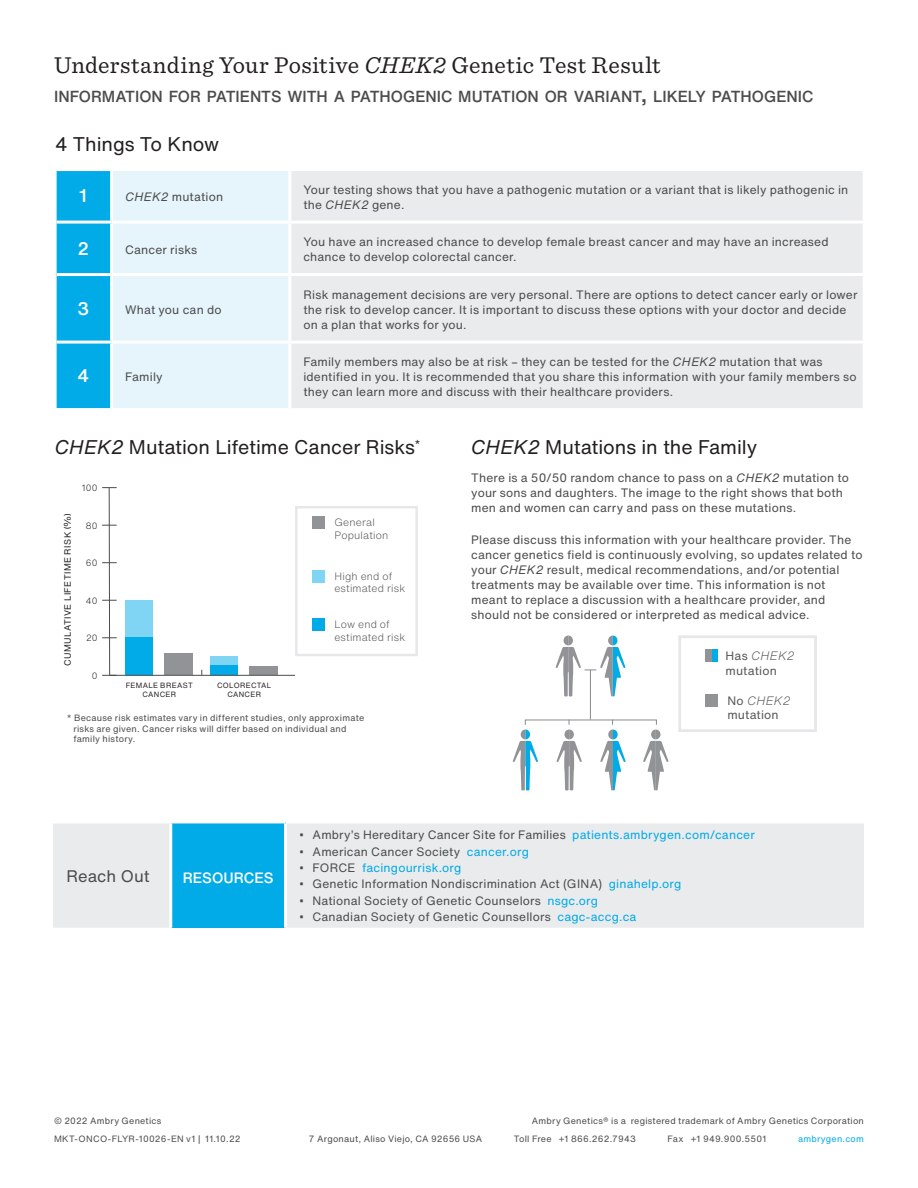
<style>
.page{position:relative;width:918px;height:1188px;background:#fff}
.page>*{position:absolute;margin:0;border:0;box-sizing:border-box;transform-origin:0 0}
.t1{font:24px "Sentinel";letter-spacing:.015em;color:#231f20}
.Black_all_caps_subhe{font:19.5px "Helvetica Now Text";letter-spacing:-.005em;color:#231f20}
.t2{font:500 18px "Helvetica Now Text";color:#fff}
.Black_all_caps_subhe-2{font:16.5px "Helvetica Now Text";color:#4b4c4d}
.t3{font:500 15.75px "Helvetica Now Text";letter-spacing:-.005em;color:#4b4c4d}
.t4{font:500 14.7px "Helvetica Now Text";color:#fff}
.Section_text{font:12px/15px "Helvetica Now Text";letter-spacing:.015em;color:#4b4c4d}
.Body_Copy{font:12px/15px "Helvetica Now Text";letter-spacing:.015em;color:#4b4c4d}
.Main_table_copy{font:12px/14.4px "Helvetica Now Text";letter-spacing:.015em;color:#57585a}
.t5{font:12px "Helvetica Now Text";letter-spacing:.015em;color:#00aae7}
.Main_table_copy-2{font:italic 300 12px "Helvetica Now Text";letter-spacing:.03em;color:#57585a}
.Main_table_copy-3{font:300 10.5px/12.6px "Helvetica Now Text";letter-spacing:.02em;color:#57585a}
.Section_text-2{font:9px/10.8px "Helvetica Now Text";letter-spacing:.025em;color:#4b4c4d}
.Black_all_caps_subhe-3{font:9px "Helvetica Now Text";letter-spacing:.05em;color:#231f20}
.t6{font:9px "Helvetica Now Text";letter-spacing:.025em;color:#00abe7}
.Black_all_caps_subhe-4{font:300 9px "Helvetica Now Text";letter-spacing:.03em;color:#231f20}
.Black_all_caps_subhe-5{font:7.5px/9px "Helvetica Now Text";letter-spacing:.045em;color:#231f20;text-align:center}
.s1{font-style:italic}
.s2{font-size:22.5px}
.s3{font-weight:300;font-style:italic}
.s4{font-weight:400;font-style:normal}
.s5{font-family:"Whitney"}
.s6{color:#00aae7}
.s7{font-family:"Whitney";color:#4b4c4d}
.s8{color:#4b4c4d}
</style>
<div class="page">
<svg style="left:57px;top:171px;width:231px;height:237px;background:#a9e0f5"></svg>
<div style="left:291px;top:171px;width:572px;height:237px;background:#eaebec"></div>
<hr style="left:110px;top:171px;width:3px;height:50px;background:#fff">
<hr style="left:57px;top:221px;width:55px;height:3px;background:#fff">
<hr style="left:112px;top:221px;width:178px;height:3px;background:#fff">
<hr style="left:110px;top:224px;width:3px;height:49px;background:#fff">
<hr style="left:290px;top:221px;width:576px;height:3px;background:#fff">
<hr style="left:57px;top:273px;width:55px;height:3px;background:#fff">
<hr style="left:112px;top:273px;width:178px;height:3px;background:#fff">
<hr style="left:110px;top:276px;width:3px;height:65px;background:#fff">
<hr style="left:290px;top:273px;width:576px;height:3px;background:#fff">
<hr style="left:57px;top:341px;width:55px;height:3px;background:#fff">
<hr style="left:112px;top:341px;width:178px;height:3px;background:#fff">
<hr style="left:110px;top:344px;width:3px;height:64px;background:#fff">
<hr style="left:290px;top:341px;width:576px;height:3px;background:#fff">
<div style="left:53px;top:823px;width:811px;height:105px;background:#eaebec"></div>
<div style="left:171px;top:822px;width:115px;height:106px;background:#00abe7"></div>
<hr style="left:169px;top:823px;width:3px;height:105px;background:#fff">
<hr style="left:284px;top:823px;width:3px;height:105px;background:#fff">
<hr style="left:171px;top:820px;width:115px;height:3px;background:#fff">
<div style="left:678px;top:635px;width:139px;height:97px;border:3px solid #e6e7e9"></div>
<div style="left:705px;top:694px;width:13px;height:12px;background:#919396"></div>
<svg style="left:711px;top:649px;width:7px;height:12px"></svg>
<div style="left:705px;top:649px;width:6px;height:12px;background:#919396"></div>
<hr style="left:590px;top:670px;width:1px;height:50px;background:#898b8e">
<svg style="left:555px;top:636px;width:71px;height:61px"></svg>
<svg style="left:513px;top:719px;width:156px;height:72px"></svg>
<div style="left:125px;top:600px;width:28px;height:76px;background:#80d4f4"></div>
<div style="left:210px;top:656px;width:28px;height:20px;background:#80d4f4"></div>
<div style="left:125px;top:637px;width:28px;height:38px;background:#00abe7"></div>
<div style="left:210px;top:666px;width:28px;height:9px;background:#00abe7"></div>
<div style="left:164px;top:654px;width:29px;height:21px;background:#919396"></div>
<div style="left:249px;top:667px;width:29px;height:8px;background:#919396"></div>
<hr style="left:109px;top:675px;width:186px;height:1px;background:#4b4c4d">
<div style="left:295px;top:506px;width:123px;height:150px;border:2px solid #e6e7e9"></div>
<div style="left:312px;top:570px;width:13px;height:13px;background:#80d4f4"></div>
<div style="left:312px;top:619px;width:13px;height:12px;background:#00abe7"></div>
<div style="left:312px;top:517px;width:12px;height:12px;background:#919396"></div>
<svg style="left:102px;top:487px;width:15px;height:189px"></svg>
<p class="t1" style="left:54px;top:47px;width:608px">Understanding Your Positive <span class="s1">CHEK2</span> Genetic Test Result</p>
<p class="t3" style="left:54px;top:84px;width:761px">INFORMATION FOR PATIENTS WITH A PATHOGENIC MUTATION OR VARIANT<span class="s2">,</span> LIKELY PATHOGENIC</p>
<p class="Black_all_caps_subhe" style="left:55px;top:130px;width:166px">4 Things To Know</p>
<p class="t2" style="left:79px;top:182px;width:10px">1</p>
<p class="Body_Copy" style="left:125px;top:189px;width:100px"><span class="s1">CHEK2</span> mutation</p>
<p class="Body_Copy" style="left:303px;top:181px;width:547px">Your testing shows that you have a pathogenic mutation or a variant that is likely pathogenic in the <span class="s1">CHEK2</span> gene.</p>
<p class="t2" style="left:78px;top:235px;width:13px">2</p>
<p class="Body_Copy" style="left:125px;top:241px;width:74px">Cancer risks</p>
<p class="Body_Copy" style="left:303px;top:234px;width:527px">You have an increased chance to develop female breast cancer and may have an increased chance to develop colorectal cancer.</p>
<p class="t2" style="left:78px;top:295px;width:13px">3</p>
<p class="Body_Copy" style="left:125px;top:301px;width:98px">What you can do</p>
<p class="Body_Copy" style="left:303px;top:286px;width:556px">Risk management decisions are very personal. There are options to detect cancer early or lower the risk to develop cancer. It is important to discuss these options with your doctor and decide on a plan that works for you.</p>
<p class="t2" style="left:78px;top:362px;width:13px">4</p>
<p class="Body_Copy" style="left:125px;top:369px;width:39px">Family</p>
<p class="Body_Copy" style="left:303px;top:354px;width:555px">Family members may also be at risk – they can be tested for the <span class="s1">CHEK2</span> mutation that was identified in you. It is recommended that you share this information with your family members so they can learn more and discuss with their healthcare providers.</p>
<p class="Black_all_caps_subhe" style="left:54px;top:433px;width:368px"><span class="s1">CHEK2</span> Mutation Lifetime Cancer Risks<sup>*</sup></p>
<p class="Black_all_caps_subhe-3" style="left:61px;top:666px;width:154px;rotate:-90deg">CUMULATIVE LIFETIME RISK (%)</p>
<p class="Black_all_caps_subhe-4" style="left:82px;top:482px;width:18px">100</p>
<p class="Black_all_caps_subhe-4" style="left:86px;top:519px;width:13px">80</p>
<p class="Black_all_caps_subhe-4" style="left:86px;top:557px;width:13px">60</p>
<p class="Black_all_caps_subhe-4" style="left:86px;top:594px;width:13px">40</p>
<p class="Black_all_caps_subhe-4" style="left:86px;top:632px;width:13px">20</p>
<p class="Black_all_caps_subhe-4" style="left:92px;top:670px;width:7px">0</p>
<p class="Black_all_caps_subhe-5" style="left:126px;top:681px;width:69px">FEMALE BREAST<br>CANCER</p>
<p class="Black_all_caps_subhe-5" style="left:217px;top:681px;width:56px">COLORECTAL<br>CANCER</p>
<p class="Main_table_copy-3" style="left:334px;top:516px;width:55px">General<br>Population</p>
<p class="Main_table_copy-3" style="left:334px;top:570px;width:73px">High end of estimated risk</p>
<p class="Main_table_copy-3" style="left:334px;top:618px;width:73px">Low end of estimated risk</p>
<p class="Black_all_caps_subhe" style="left:471px;top:433px;width:288px"><span class="s1">CHEK2</span> Mutations in the Family</p>
<p class="Section_text" style="left:471px;top:470px;width:379px">There is a 50/50 random chance to pass on a <span class="s1">CHEK2</span> mutation to your sons and daughters. The image to the right shows that both men and women can carry and pass on these mutations.</p>
<p class="Section_text" style="left:471px;top:532px;width:393px">Please discuss this information with your healthcare provider. The cancer genetics field is continuously evolving, so updates related to your <span class="s1">CHEK2</span> result, medical recommendations, and/or potential treatments may be available over time. This information is not meant to replace a discussion with a healthcare provider, and should not be considered or interpreted as medical advice.</p>
<p class="Main_table_copy" style="left:726px;top:648px;width:71px">Has <span class="s3">CHEK2 </span>mutation</p>
<p class="Main_table_copy-2" style="left:727px;top:691px;width:65px"><span class="s4">No</span> CHEK2</p>
<p class="Section_text-2" style="left:67px;top:712px;width:299px">* Because risk estimates vary in different studies, only approximate</p>
<p class="Main_table_copy" style="left:727px;top:707px;width:53px">mutation</p>
<p class="Section_text-2" style="left:74px;top:723px;width:274px">risks are given. Cancer risks will differ based on individual and family history.</p>
<p class="Black_all_caps_subhe-2" style="left:66px;top:864px;width:85px">Reach Out</p>
<p class="t4" style="left:183px;top:866px;width:92px">RESOURCES</p>
<p class="Section_text" style="left:299px;top:827px;width:457px"><span class="s5">•</span> Ambry’s Hereditary Cancer Site for Families <span class="s6">patients.ambrygen.com/cancer</span></p>
<p class="Section_text" style="left:299px;top:843px;width:231px"><span class="s5">•</span> American Cancer Society <span class="s6">cancer.org</span></p>
<p class="t5" style="left:299px;top:859px;width:164px"><span class="s7">•</span> <span class="s8">FORCE</span> facingourrisk.org</p>
<p class="Section_text" style="left:299px;top:876px;width:384px"><span class="s5">•</span> Genetic Information Nondiscrimination Act (GINA) <span class="s6">ginahelp.org</span></p>
<p class="Section_text" style="left:299px;top:893px;width:301px"><span class="s5">•</span> National Society of Genetic Counselors <span class="s6">nsgc.org</span></p>
<p class="Section_text" style="left:299px;top:909px;width:339px"><span class="s5">•</span> Canadian Society of Genetic Counsellors <span class="s6">cagc-accg.ca</span></p>
<p class="Section_text-2" style="left:54px;top:1115px;width:109px">© 2022 Ambry Genetics</p>
<p class="Section_text-2" style="left:532px;top:1115px;width:334px">Ambry Genetics® is a registered trademark of Ambry Genetics Corporation</p>
<p class="Section_text-2" style="left:54px;top:1133px;width:188px">MKT-ONCO-FLYR-10026-EN v1 | 11.10.22</p>
<p class="Section_text-2" style="left:309px;top:1133px;width:175px">7 Argonaut, Aliso Viejo, CA 92656 USA</p>
<p class="Section_text-2" style="left:514px;top:1133px;width:123px">Toll Free +1 866.262.7943</p>
<p class="Section_text-2" style="left:668px;top:1133px;width:100px">Fax +1 949.900.5501</p>
<p class="t6" style="left:798px;top:1132px;width:67px">ambrygen.com</p>
</div>
